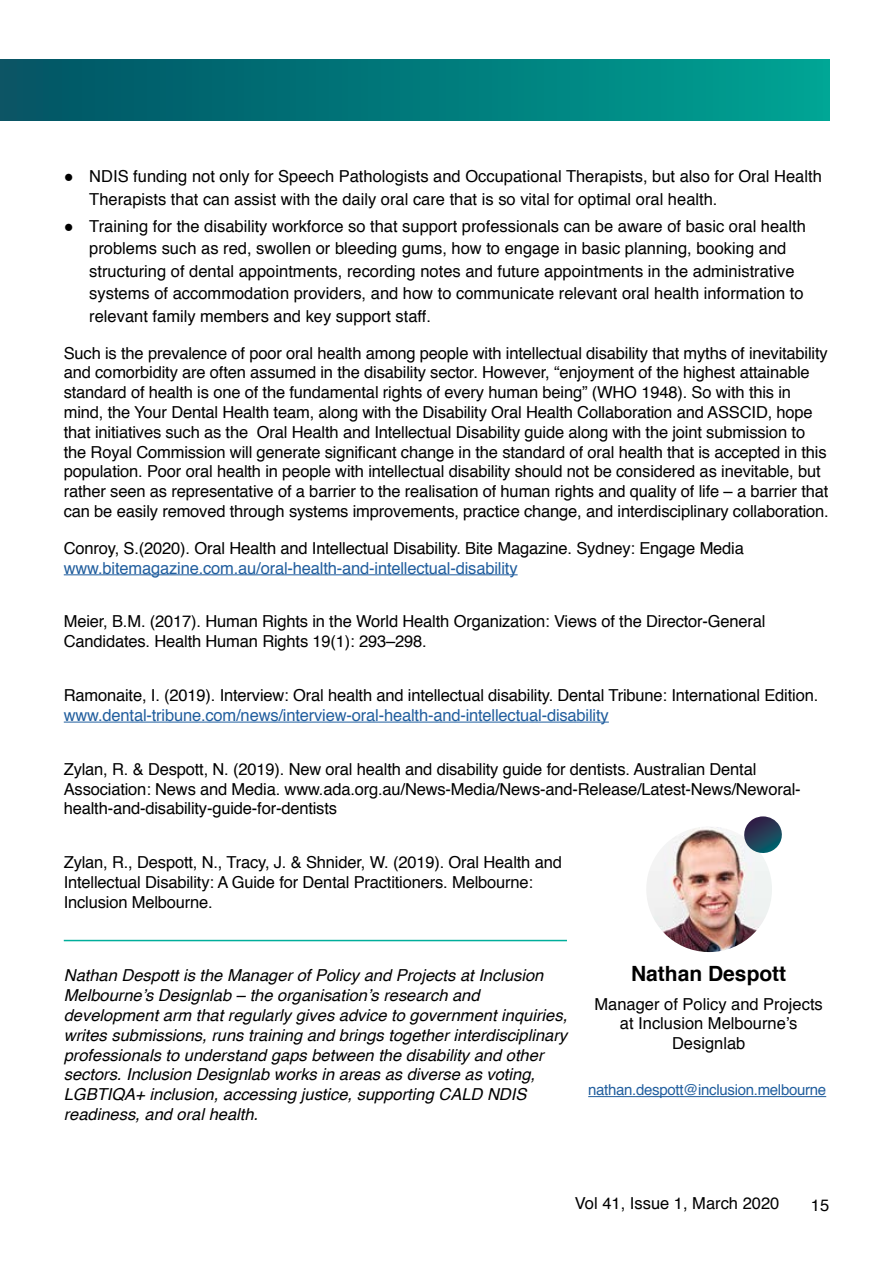
<style>
.page{position:relative;width:893px;height:1263px;background:#fff}
.page>*{position:absolute;margin:0;border:0;box-sizing:border-box;transform-origin:0 0}
.t1{font:700 21px "Helvetica";color:#000}
.t2{font:16.5px/19.8px "Helvetica";letter-spacing:-.01em;color:#000}
.t3{font:italic 16.5px/19.8px "Helvetica";color:#000}
.t4{font:16.5px "Helvetica";letter-spacing:-.01em;color:#215e9e}
.t5{font:15px "Helvetica";letter-spacing:-.02em;color:#215e9e}
</style>
<div class="page">
<hr style="left:64px;top:574px;width:454px;height:1px;background:#215e9e">
<hr style="left:64px;top:722px;width:545px;height:1px;background:#215e9e">
<div style="left:0;top:60px;width:829px;height:60px;background:linear-gradient(to right,#025264,#00a394)"></div>
<hr style="left:588px;top:1096px;width:238px;height:1px;background:#215e9e">
<img style="left:647px;top:827px;width:125px;height:125px">
<svg style="left:741px;top:816px;width:41px;height:39px"></svg>
<hr style="left:64px;top:940px;width:503px;height:1px;background:#00ae9b">
<p class="t2" style="left:89px;top:166px;width:734px;line-height:22.5px;text-indent:-26px">● NDIS funding not only for Speech Pathologists and Occupational Therapists, but also for Oral Health<br>Therapists that can assist with the daily oral care that is so vital for optimal oral health.</p>
<p class="t2" style="left:89px;top:215px;width:718px;line-height:22.5px;text-indent:-26px">● Training for the disability workforce so that support professionals can be aware of basic oral health problems such as red, swollen or bleeding gums, how to engage in basic planning, booking and structuring of dental appointments, recording notes and future appointments in the administrative systems of accommodation providers, and how to communicate relevant oral health information to relevant family members and key support staff.</p>
<p class="t2" style="left:64px;top:343px;width:767px">Such is the prevalence of poor oral health among people with intellectual disability that myths of inevitability and comorbidity are often assumed in the disability sector. However, “enjoyment of the highest attainable standard of health is one of the fundamental rights of every human being” (WHO 1948). So with this in mind, the Your Dental Health team, along with the Disability Oral Health Collaboration and ASSCID, hope that initiatives such as the Oral Health and Intellectual Disability guide along with the joint submission to the Royal Commission will generate significant change in the standard of oral health that is accepted in this population. Poor oral health in people with intellectual disability should not be considered as inevitable, but rather seen as representative of a barrier to the realisation of human rights and quality of life – a barrier that can be easily removed through systems improvements, practice change, and interdisciplinary collaboration.</p>
<p class="t2" style="left:64px;top:539px;width:682px">Conroy, S.(2020). Oral Health and Intellectual Disability. Bite Magazine. Sydney: Engage Media</p>
<p class="t4" style="left:64px;top:555px;width:455px">www.bitemagazine.com.au/oral-health-and-intellectual-disability</p>
<p class="t2" style="left:64px;top:612px;width:703px">Meier, B.M. (2017). Human Rights in the World Health Organization: Views of the Director-General<br>Candidates. Health Human Rights 19(1): 293–298.</p>
<p class="t2" style="left:64px;top:686px;width:756px">Ramonaite, I. (2019). Interview: Oral health and intellectual disability. Dental Tribune: International Edition.</p>
<p class="t4" style="left:64px;top:702px;width:546px">www.dental-tribune.com/news/interview-oral-health-and-intellectual-disability</p>
<p class="t2" style="left:64px;top:759px;width:738px">Zylan, R. &amp; Despott, N. (2019). New oral health and disability guide for dentists. Australian Dental<br>Association: News and Media. www.ada.org.au/News-Media/News-and-Release/Latest-News/Neworal&shy;health-and-disability-guide-for-dentists</p>
<p class="t2" style="left:64px;top:853px;width:500px">Zylan, R., Despott, N., Tracy, J. &amp; Shnider, W. (2019). Oral Health and<br>Intellectual Disability: A Guide for Dental Practitioners. Melbourne:<br>Inclusion Melbourne.</p>
<p class="t3" style="left:64px;top:966px;width:505px">Nathan Despott is the Manager of Policy and Projects at Inclusion Melbourne’s Designlab – the organisation’s research and development arm that regularly gives advice to government inquiries, writes submissions, runs training and brings together interdisciplinary professionals to understand gaps between the disability and other sectors. Inclusion Designlab works in areas as diverse as voting, LGBTIQA+ inclusion, accessing justice, supporting CALD NDIS readiness, and oral health.</p>
<p class="t1" style="left:631px;top:957px;width:157px">Nathan Despott</p>
<p class="t2" style="left:594px;top:994px;width:230px;text-align:center">Manager of Policy and Projects at Inclusion Melbourne’s<br>Designlab</p>
<p class="t5" style="left:588px;top:1079px;width:239px">nathan.despott@inclusion.melbourne</p>
<p class="t2" style="left:575px;top:1194px;width:206px">Vol 41, Issue 1, March 2020</p>
<p class="t2" style="left:811px;top:1195px;width:20px">15</p>
</div>
